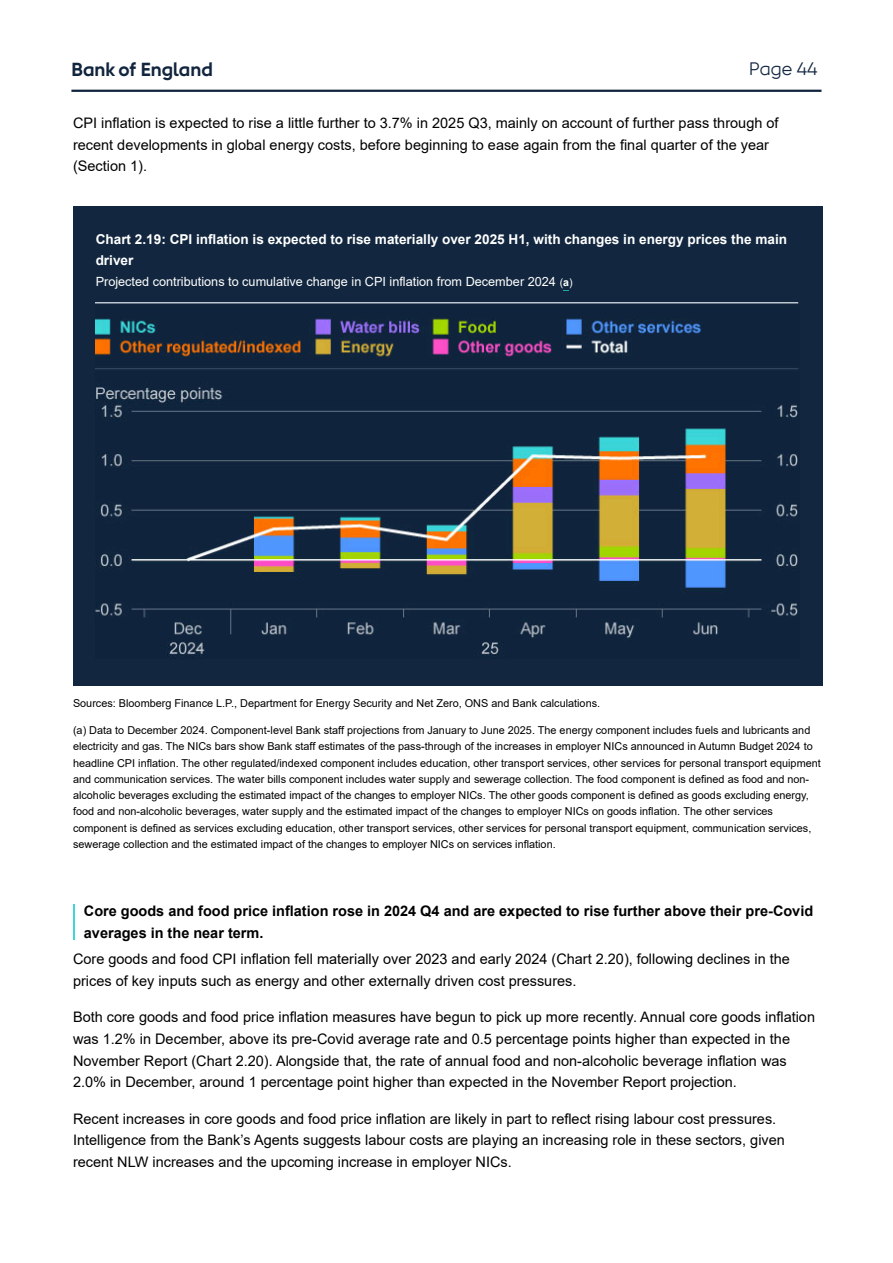
<style>
.page{position:relative;width:893px;height:1263px;background:#fff}
.page>*{position:absolute;margin:0;border:0;box-sizing:border-box;transform-origin:0 0}
.t1{font:700 18.9px "Gilroy For BOE";color:#11253e}
.t2{font:18px "Gilroy For BOE";color:#122640}
.t3{font:14.55px/21.8px "Arial";color:#000}
.t4{font:700 14.55px/21.8px "Arial";color:#000}
.t5{font:700 13.65px/20.9px "Arial";color:#fff}
.t6{font:12.75px "Arial";color:#fff}
.t7{font:10.8px/16.4px "Arial";color:#000}
.s1{font-size:10.5px}
.s2{font-weight:700;font-size:10.5px}
</style>
<div class="page">
<div style="left:73px;top:207px;width:749px;height:479px;background:#12273f"></div>
<img style="left:95px;top:303px;width:704px;height:355px">
<hr style="left:73px;top:904px;width:2px;height:36px;background:#3cd7d9">
<hr style="left:71px;top:90px;width:750px;height:2px;background:#11253e">
<h1 class="t1" style="left:71px;top:58px;width:143px">Bank of England</h1>
<h2 class="t2" style="left:749px;top:59px;width:70px">Page 44</h2>
<h3 class="t3" style="left:73px;top:112px;width:707px">CPI inflation is expected to rise a little further to 3.7% in 2025 Q3, mainly on account of further pass through of recent developments in global energy costs, before beginning to ease again from the final quarter of the year (Section 1).</h3>
<p class="t5" style="left:96px;top:229px;width:693px">Chart 2.19: CPI inflation is expected to rise materially over 2025 H1, with changes in energy prices the main driver</p>
<p class="t6" style="left:96px;top:275px;width:478px">Projected contributions to cumulative change in CPI inflation from December 2024 <span class="s1">(</span><span class="s2">a</span><span class="s1">)</span></p>
<p class="t7" style="left:73px;top:695px;width:528px">Sources: Bloomberg Finance L.P., Department for Energy Security and Net Zero, ONS and Bank calculations.</p>
<p class="t7" style="left:73px;top:722px;width:749px">(a) Data to December 2024. Component-level Bank staff projections from January to June 2025. The energy component includes fuels and lubricants and electricity and gas. The NICs bars show Bank staff estimates of the pass-through of the increases in employer NICs announced in Autumn Budget 2024 to headline CPI inflation. The other regulated/indexed component includes education, other transport services, other services for personal transport equipment and communication services. The water bills component includes water supply and sewerage collection. The food component is defined as food and non&shy;alcoholic beverages excluding the estimated impact of the changes to employer NICs. The other goods component is defined as goods excluding energy, food and non-alcoholic beverages, water supply and the estimated impact of the changes to employer NICs on goods inflation. The other services component is defined as services excluding education, other transport services, other services for personal transport equipment, communication services, sewerage collection and the estimated impact of the changes to employer NICs on services inflation.</p>
<h3 class="t4" style="left:84px;top:900px;width:730px">Core goods and food price inflation rose in 2024 Q4 and are expected to rise further above their pre-Covid averages in the near term.</h3>
<h3 class="t3" style="left:73px;top:948px;width:718px">Core goods and food CPI inflation fell materially over 2023 and early 2024 (Chart 2.20), following declines in the prices of key inputs such as energy and other externally driven cost pressures.</h3>
<p class="t3" style="left:73px;top:1006px;width:743px">Both core goods and food price inflation measures have begun to pick up more recently. Annual core goods inflation was 1.2% in December, above its pre-Covid average rate and 0.5 percentage points higher than expected in the November Report (Chart 2.20). Alongside that, the rate of annual food and non-alcoholic beverage inflation was 2.0% in December, around 1 percentage point higher than expected in the November Report projection.</p>
<p class="t3" style="left:73px;top:1108px;width:713px">Recent increases in core goods and food price inflation are likely in part to reflect rising labour cost pressures.<br>Intelligence from the Bank’s Agents suggests labour costs are playing an increasing role in these sectors, given recent NLW increases and the upcoming increase in employer NICs.</p>
</div>
